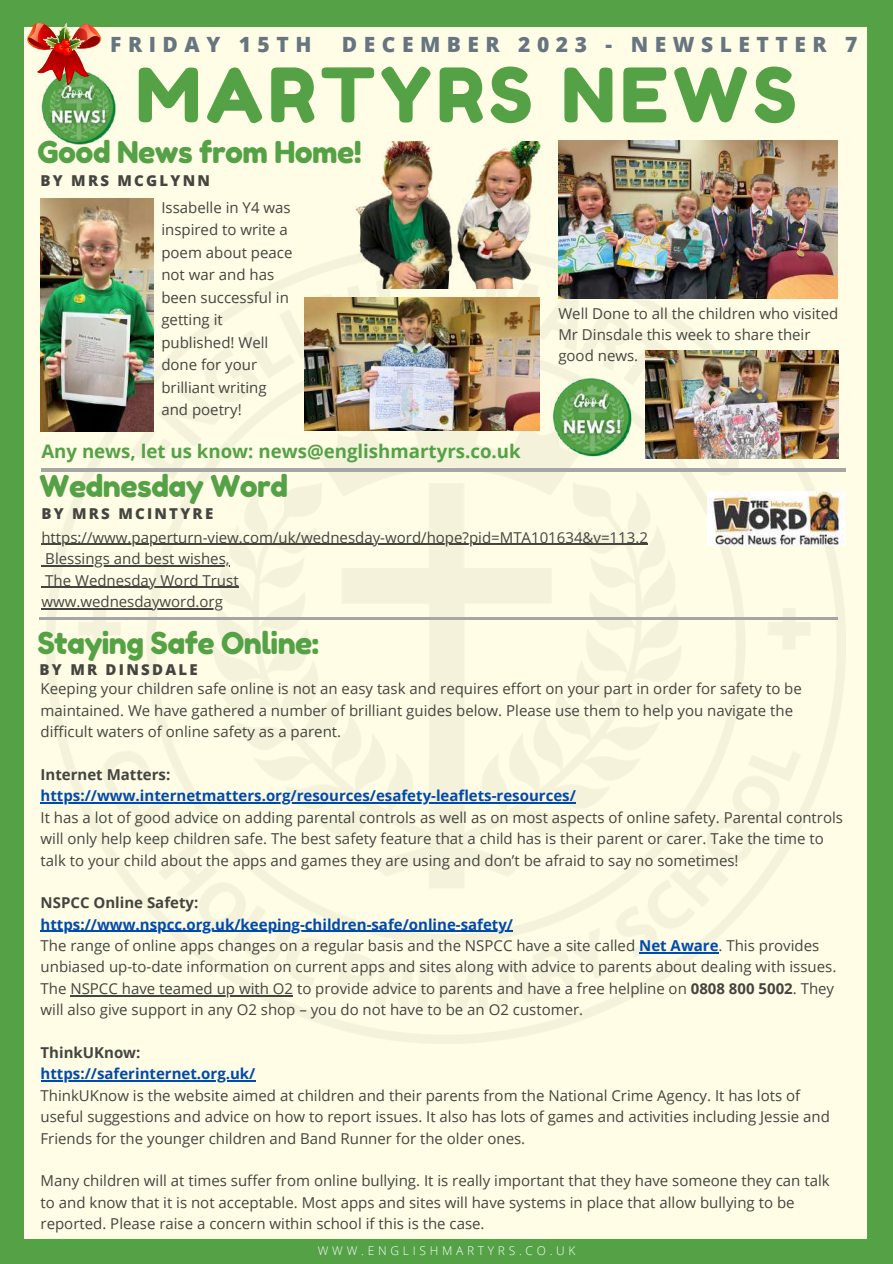
<style>
.page{position:relative;width:893px;height:1264px;background:#fff}
.page>*{position:absolute;margin:0;border:0;box-sizing:border-box;transform-origin:0 0}
.t1{font:75px "Fredoka One";letter-spacing:.065em;color:#54a146}
.t2{font:30px "Fredoka One";letter-spacing:-.02em;color:#54a146}
.t3{font:800 21px "Open Sans";letter-spacing:.31em;color:#66757f}
.t4{font:700 18.6px "Open Sans";color:#54a146}
.t5{font:15px/21.3px "Open Sans";color:#444440}
.t6{font:700 15px "Open Sans";color:#004aad}
.t7{font:700 15px "Open Sans";color:#444440}
.t8{font:800 15px "Open Sans";letter-spacing:.15em;color:#444440}
.t9{font:300 12px "Open Sans";letter-spacing:.31em;color:#fff}
.s1{font-weight:700;color:#004aad}
.s2{font-weight:700}
</style>
<div class="page">
<div style="left:0;top:0;width:892px;height:1263px;background:#54a146"></div>
<div style="left:25px;top:27px;width:841px;height:1210px;background:#fffde5"></div>
<img style="left:46px;top:245px;width:799px;height:798px">
<hr style="left:41px;top:468px;width:805px;height:3px;background:#a6a6a6">
<img style="left:550px;top:375px;width:83px;height:83px">
<hr style="left:40px;top:617px;width:798px;height:2px;background:#a6a6a6">
<img style="left:707px;top:491px;width:137px;height:54px">
<img style="left:41px;top:80px;width:75px;height:65px">
<img style="left:24px;top:23px;width:78px;height:62px">
<img style="left:41px;top:198px;width:112px;height:233px">
<img style="left:558px;top:140px;width:279px;height:158px">
<img style="left:645px;top:350px;width:192px;height:108px">
<img style="left:304px;top:298px;width:235px;height:132px">
<img style="left:329px;top:141px;width:262px;height:148px">
<hr style="left:41px;top:802px;width:535px;height:1px;background:#004aad">
<hr style="left:41px;top:930px;width:472px;height:1px;background:#004aad">
<hr style="left:639px;top:952px;width:79px;height:1px;background:#004aad">
<hr style="left:70px;top:994px;width:223px;height:2px;background:#444440">
<hr style="left:41px;top:1080px;width:214px;height:1px;background:#004aad">
<hr style="left:41px;top:544px;width:607px;height:1px;background:#444440">
<hr style="left:45px;top:565px;width:184px;height:1px;background:#444440">
<hr style="left:45px;top:586px;width:194px;height:1px;background:#444440">
<hr style="left:41px;top:608px;width:182px;height:1px;background:#444440">
<h3 class="t3" style="left:110px;top:30px;width:203px">FRIDAY 15TH</h3>
<h3 class="t3" style="left:342px;top:30px;width:517px">DECEMBER 2023 - NEWSLETTER 7</h3>
<h1 class="t1" style="left:136px;top:49px;width:662px">MARTYRS NEWS</h1>
<h2 class="t2" style="left:37px;top:134px;width:326px">Good News from Home!</h2>
<p class="t8" style="left:41px;top:170px;width:171px">BY MRS MCGLYNN</p>
<p class="t5" style="left:161px;top:196px;width:132px;line-height:22.5px">Issabelle in Y4 was inspired to write a poem about peace not war and has been successful in getting it published! Well done for your brilliant writing and poetry!</p>
<p class="t4" style="left:41px;top:438px;width:481px">Any news, let us know: news@englishmartyrs.co.uk</p>
<p class="t5" style="left:558px;top:302px;width:281px">Well Done to all the children who visited<br>Mr Dinsdale this week to share their good news.</p>
<h2 class="t2" style="left:40px;top:467px;width:250px">Wednesday Word</h2>
<p class="t8" style="left:41px;top:503px;width:173px">BY MRS MCINTYRE</p>
<p class="t5" style="left:41px;top:526px;width:608px">https://www.paperturn-view.com/uk/wednesday-word/hope?pid=MTA101634&amp;v=113.2<br>Blessings and best wishes,<br>The Wednesday Word Trust<br>www.wednesdayword.org</p>
<h2 class="t2" style="left:37px;top:624px;width:283px">Staying Safe Online:</h2>
<p class="t8" style="left:40px;top:658px;width:159px">BY MR DINSDALE</p>
<p class="t5" style="left:41px;top:678px;width:762px">Keeping your children safe online is not an easy task and requires effort on your part in order for safety to be maintained. We have gathered a number of brilliant guides below. Please use them to help you navigate the difficult waters of online safety as a parent.</p>
<p class="t7" style="left:41px;top:764px;width:131px">Internet Matters:</p>
<p class="t6" style="left:41px;top:785px;width:537px">https://www.internetmatters.org/resources/esafety-leaflets-resources/</p>
<p class="t5" style="left:41px;top:806px;width:803px">It has a lot of good advice on adding parental controls as well as on most aspects of online safety. Parental controls will only help keep children safe. The best safety feature that a child has is their parent or carer. Take the time to talk to your child about the apps and games they are using and don’t be afraid to say no sometimes!</p>
<p class="t7" style="left:41px;top:892px;width:159px">NSPCC Online Safety:</p>
<p class="t5" style="left:41px;top:913px;width:797px"><span class="s1">https://www.nspcc.org.uk/keeping-children-safe/online-safety/<br></span>The range of online apps changes on a regular basis and the NSPCC have a site called <span class="s1">Net Aware</span>. This provides unbiased up-to-date information on current apps and sites along with advice to parents about dealing with issues.<br>The NSPCC have teamed up with O2 to provide advice to parents and have a free helpline on <span class="s2">0808 800 5002</span>. They will also give support in any O2 shop – you do not have to be an O2 customer.</p>
<p class="t7" style="left:41px;top:1041px;width:101px">ThinkUKnow:</p>
<p class="t6" style="left:41px;top:1063px;width:216px">https://saferinternet.org.uk/</p>
<p class="t5" style="left:41px;top:1084px;width:790px">ThinkUKnow is the website aimed at children and their parents from the National Crime Agency. It has lots of useful suggestions and advice on how to report issues. It also has lots of games and activities including Jessie and<br>Friends for the younger children and Band Runner for the older ones.</p>
<p class="t5" style="left:41px;top:1169px;width:790px">Many children will at times suffer from online bullying. It is really important that they have someone they can talk to and know that it is not acceptable. Most apps and sites will have systems in place that allow bullying to be reported. Please raise a concern within school if this is the case.</p>
<p class="t9" style="left:318px;top:1242px;width:259px">WWW.ENGLISHMARTYRS.CO.UK</p>
</div>
